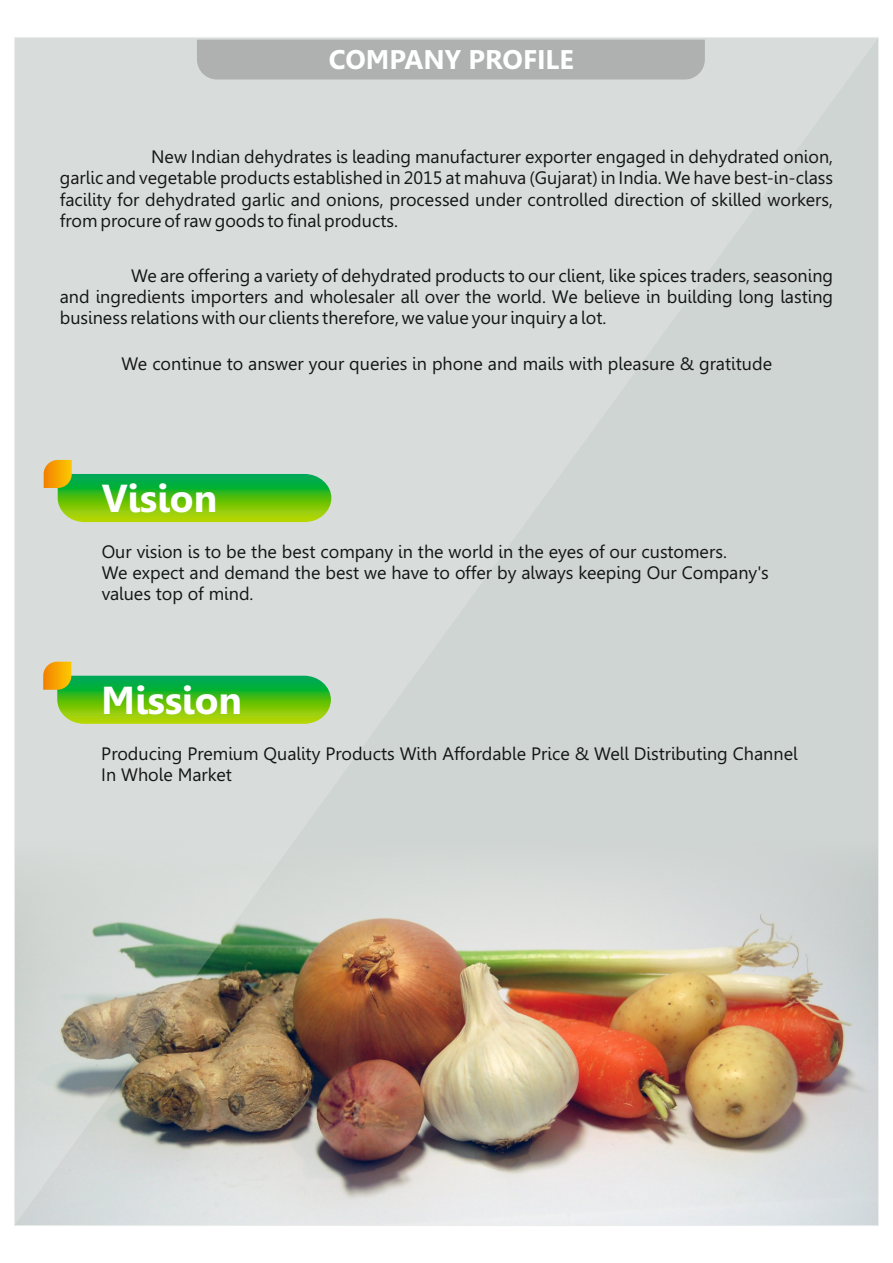
<style>
.page{position:relative;width:893px;height:1263px;background:#fff}
.page>*{position:absolute;margin:0;border:0;box-sizing:border-box;transform-origin:0 0}
.t1{font:700 39px "Gisha";color:#fff}
.t2{font:700 27px "Gisha";color:#fff}
.t3{font:18px/21.1px "Gisha";color:#151616}
</style>
<div class="page">
<img style="left:16px;top:39px;width:861px;height:1185px">
<div style="left:197px;top:40px;width:508px;height:40px;background:#afb0b0"></div>
<svg style="left:43px;top:662px;width:288px;height:62px;background:#79c54c"></svg>
<svg style="left:44px;top:460px;width:287px;height:62px;background:#79c54c"></svg>
<h2 class="t2" style="left:329px;top:49px;width:246px">COMPANY PROFILE</h2>
<p class="t3" style="left:60px;top:148px;width:775px;text-align:justify;text-indent:91px">New Indian dehydrates is leading manufacturer exporter engaged in dehydrated onion, garlic and vegetable products established in 2015 at mahuva (Gujarat) in India. We have best-in-class facility for dehydrated garlic and onions, processed under controlled direction of skilled workers, from procure of raw goods to final products.</p>
<p class="t3" style="left:60px;top:266px;width:775px;text-align:justify;text-indent:71px">We are offering a variety of dehydrated products to our client, like spices traders, seasoning and ingredients importers and wholesaler all over the world. We believe in building long lasting business relations with our clients therefore, we value your inquiry a lot.</p>
<p class="t3" style="left:122px;top:355px;width:652px">We continue to answer your queries in phone and mails with pleasure &amp; gratitude</p>
<h1 class="t1" style="left:102px;top:483px;width:117px">Vision</h1>
<p class="t3" style="left:102px;top:543px;width:668px">Our vision is to be the best company in the world in the eyes of our customers.<br>We expect and demand the best we have to offer by always keeping Our Company's values top of mind.</p>
<h1 class="t1" style="left:101px;top:684px;width:142px">Mission</h1>
<p class="t3" style="left:101px;top:745px;width:698px">Producing Premium Quality Products With Affordable Price &amp; Well Distributing Channel<br>In Whole Market</p>
</div>
